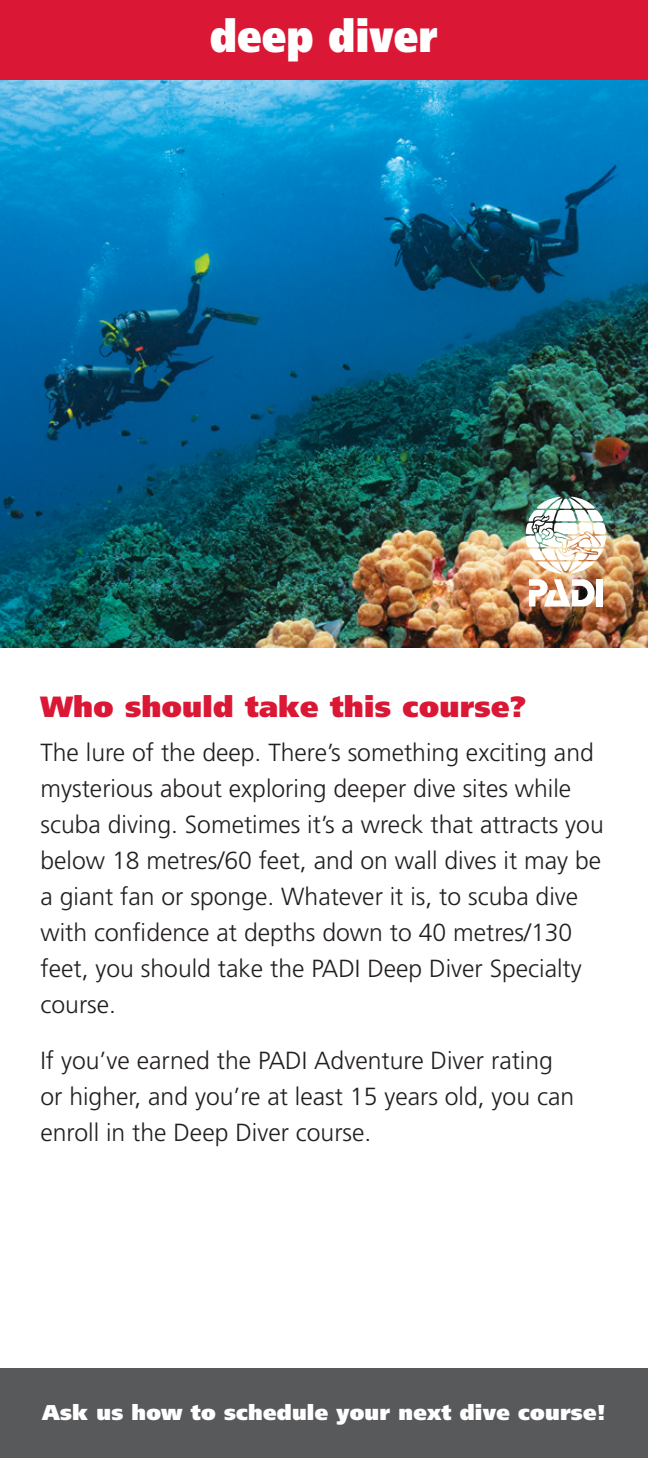
<style>
.page{position:relative;width:648px;height:1458px;background:#fff}
.page>*{position:absolute;margin:0;border:0;box-sizing:border-box;transform-origin:0 0}
.t1{font:900 45.23px "Frutiger LT Std";letter-spacing:.01em;color:#fff;scale:.85 1}
.t2{font:900 29.25px "Frutiger LT Std";letter-spacing:.01em;color:#da1735}
.t3{font:300 24.75px/36px "Frutiger LT Std";color:#231f20}
.t4{font:900 21.38px "Frutiger LT Std";letter-spacing:.01em;color:#fff}
</style>
<div class="page">
<img style="left:0;top:80px;width:648px;height:568px">
<img style="left:526px;top:497px;width:81px;height:110px">
<div style="left:596px;top:579px;width:7px;height:27px;background:#fff"></div>
<div style="left:0;top:1369px;width:648px;height:89px;background:#58595b"></div>
<div style="left:0;top:0;width:648px;height:80px;background:#da1735"></div>
<p class="t1" style="left:210px;top:8px;width:269px">deep diver</p>
<p class="t2" style="left:40px;top:689px;width:488px">Who should take this course?</p>
<p class="t3" style="left:40px;top:735px;width:565px">The lure of the deep. There’s something exciting and mysterious about exploring deeper dive sites while scuba diving. Sometimes it’s a wreck that attracts you below 18 metres/60 feet, and on wall dives it may be a giant fan or sponge. Whatever it is, to scuba dive with confidence at depths down to 40 metres/130 feet, you should take the PADI Deep Diver Specialty course.</p>
<p class="t3" style="left:40px;top:1043px;width:535px">If you’ve earned the PADI Adventure Diver rating or higher, and you’re at least 15 years old, you can enroll in the Deep Diver course.</p>
<p class="t4" style="left:42px;top:1400px;width:565px">Ask us how to schedule your next dive course!</p>
</div>
